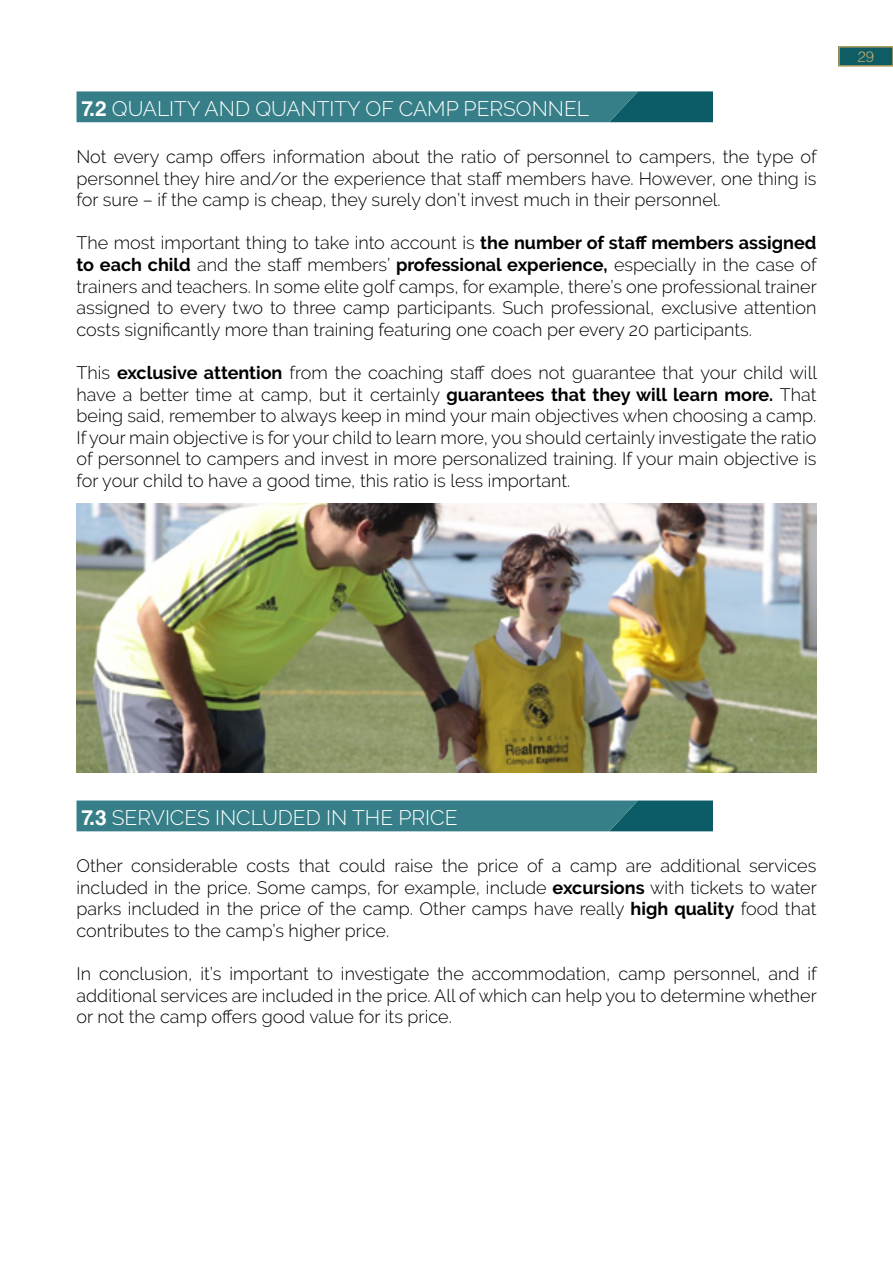
<style>
.page{position:relative;width:893px;height:1263px;background:#fff}
.page>*{position:absolute;margin:0;border:0;box-sizing:border-box;transform-origin:0 0}
.t1{font:300 21px "Raleway";color:#fff}
.t2{font:300 18px/21.6px "Raleway";color:#000;text-align:justify}
.t3{font:300 15px "Helvetica LT Std";color:#bba86f}
.s1{font-family:"Helvetica LT Std";font-weight:700}
.s2{font-weight:700}
</style>
<div class="page">
<div style="left:839px;top:47px;width:54px;height:19px;background:#0f5d64"></div>
<div style="left:838px;top:46px;width:55px;height:21px;border:2px solid #b5a15f"></div>
<svg style="left:77px;top:91px;width:636px;height:31px;background:#337c85"></svg>
<svg style="left:77px;top:800px;width:636px;height:31px;background:#347c85"></svg>
<img style="left:77px;top:504px;width:739px;height:269px">
<p class="t1" style="left:82px;top:96px;width:509px"><span class="s1">7.2</span> QUALITY AND QUANTITY OF CAMP PERSONNEL</p>
<p class="t2" style="left:77px;top:146px;width:742px">Not every camp offers information about the ratio of personnel to campers, the type of personnel they hire and/or the experience that staff members have. However, one thing is for sure – if the camp is cheap, they surely don’t invest much in their personnel.</p>
<p class="t2" style="left:77px;top:232px;width:742px">The most important thing to take into account is <span class="s2">the number of staff members assigned to each child</span> and the staff members’ <span class="s2">professional experience,</span> especially in the case of trainers and teachers. In some elite golf camps, for example, there’s one professional trainer assigned to every two to three camp participants. Such professional, exclusive attention costs significantly more than training featuring one coach per every 20 participants.</p>
<p class="t2" style="left:77px;top:362px;width:742px">This <span class="s2">exclusive attention</span> from the coaching staff does not guarantee that your child will have a better time at camp, but it certainly <span class="s2">guarantees that they will learn more.</span> That being said, remember to always keep in mind your main objectives when choosing a camp.<br>If your main objective is for your child to learn more, you should certainly investigate the ratio of personnel to campers and invest in more personalized training. If your main objective is for your child to have a good time, this ratio is less important.</p>
<p class="t3" style="left:858px;top:47px;width:18px">29</p>
<p class="t1" style="left:82px;top:805px;width:378px"><span class="s1">7.3</span> SERVICES INCLUDED IN THE PRICE</p>
<p class="t2" style="left:77px;top:855px;width:742px">Other considerable costs that could raise the price of a camp are additional services included in the price. Some camps, for example, include <span class="s2">excursions</span> with tickets to water parks included in the price of the camp. Other camps have really <span class="s2">high quality</span> food that contributes to the camp’s higher price.</p>
<p class="t2" style="left:77px;top:963px;width:742px">In conclusion, it’s important to investigate the accommodation, camp personnel, and if additional services are included in the price. All of which can help you to determine whether or not the camp offers good value for its price.</p>
</div>
